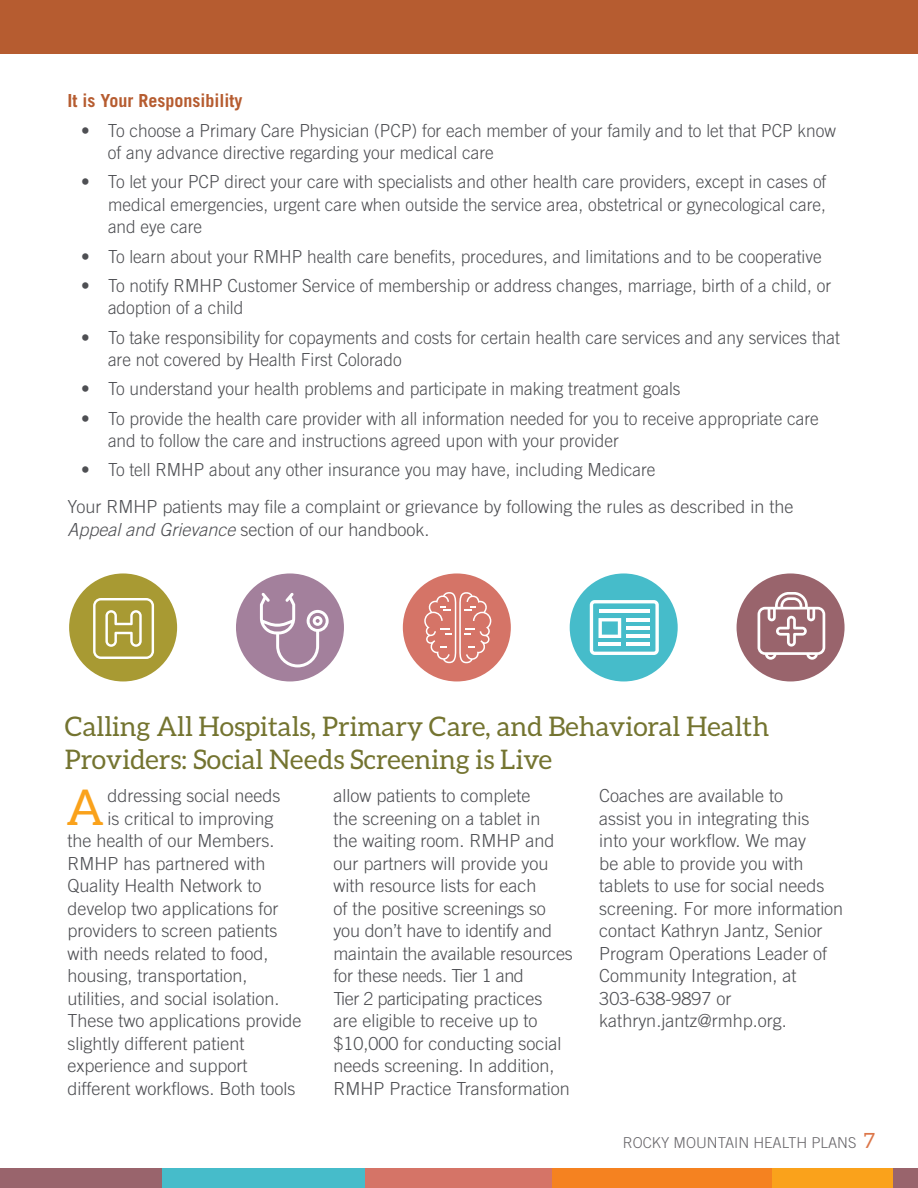
<style>
.page{position:relative;width:918px;height:1188px;background:#fff}
.page>*{position:absolute;margin:0;border:0;box-sizing:border-box;transform-origin:0 0}
.t1{font:49.35px "Aleo";color:#faa21b}
.t2{font:27px/33px "Aleo";color:#747430}
.t3{font:300 18px/22.5px "Trade Gothic LT Pro";color:#4e4f53}
.t4{font:300 18px/22.5px "Trade Gothic LT Pro";color:#4e4f53;scale:.96 1}
.t5{font:700 18px "Trade Gothic LT Pro";color:#b65c30}
.t6{font:300 15px "Trade Gothic LT Pro";color:#68666a}
.s1{font-style:italic}
.s2{font-family:"Aleo";font-weight:400;font-size:21px;color:#dc7649}
</style>
<div class="page">
<div style="left:870px;top:1168px;width:48px;height:20px;background:#99646c"></div>
<div style="left:0;top:1168px;width:165px;height:20px;background:#99646c"></div>
<div style="left:162px;top:1168px;width:207px;height:20px;background:#46bcca"></div>
<div style="left:366px;top:1168px;width:189px;height:20px;background:#d57467"></div>
<div style="left:552px;top:1168px;width:224px;height:20px;background:#f58220"></div>
<div style="left:772px;top:1168px;width:121px;height:20px;background:#faa21b"></div>
<div style="left:0;top:0;width:918px;height:54px;background:#b65c30"></div>
<div style="left:236px;top:573px;width:108px;height:108px;background:#a3809c;border-radius:50%"></div>
<svg style="left:260px;top:593px;width:69px;height:74px"></svg>
<div style="left:737px;top:573px;width:108px;height:108px;background:#99646c;border-radius:50%"></div>
<svg style="left:758px;top:592px;width:67px;height:68px"></svg>
<div style="left:570px;top:573px;width:108px;height:108px;background:#46bcca;border-radius:50%"></div>
<svg style="left:590px;top:600px;width:69px;height:55px"></svg>
<div style="left:403px;top:573px;width:108px;height:108px;background:#d57467;border-radius:50%"></div>
<svg style="left:424px;top:592px;width:67px;height:71px"></svg>
<div style="left:69px;top:573px;width:108px;height:108px;background:#a89a33;border-radius:50%"></div>
<svg style="left:93px;top:598px;width:61px;height:61px"></svg>
<p class="t5" style="left:67px;top:90px;width:177px">It is Your Responsibility</p>
<p class="t4" style="left:108px;top:119px;width:760px;text-indent:-27px">• To choose a Primary Care Physician (PCP) for each member of your family and to let that PCP know of any advance directive regarding your medical care</p>
<p class="t4" style="left:108px;top:171px;width:750px;text-align:justify;text-indent:-27px">• To let your PCP direct your care with specialists and other health care providers, except in cases of medical emergencies, urgent care when outside the service area, obstetrical or gynecological care, and eye care</p>
<p class="t4" style="left:81px;top:245px;width:773px">• To learn about your RMHP health care benefits, procedures, and limitations and to be cooperative</p>
<p class="t4" style="left:108px;top:274px;width:755px;text-indent:-27px">• To notify RMHP Customer Service of membership or address changes, marriage, birth of a child, or adoption of a child</p>
<p class="t4" style="left:108px;top:326px;width:764px;text-indent:-27px">• To take responsibility for copayments and costs for certain health care services and any services that are not covered by Health First Colorado</p>
<p class="t4" style="left:81px;top:378px;width:626px">• To understand your health problems and participate in making treatment goals</p>
<p class="t4" style="left:108px;top:407px;width:742px;text-indent:-27px">• To provide the health care provider with all information needed for you to receive appropriate care and to follow the care and instructions agreed upon with your provider</p>
<p class="t4" style="left:68px;top:452px;width:758px;line-height:36.8px;text-indent:14px">• To tell RMHP about any other insurance you may have, including Medicare<br>Your RMHP patients may file a complaint or grievance by following the rules as described in the</p>
<p class="t3" style="left:68px;top:518px;width:364px"><span class="s1">Appeal and Grievance</span> section of our handbook.</p>
<h2 class="t2" style="left:65px;top:709px;width:706px">Calling All Hospitals, Primary Care, and Behavioral Health<br>Providers: Social Needs Screening is Live</h2>
<h1 class="t1" style="left:66px;top:780px;width:40px">A</h1>
<p class="t3" style="left:108px;top:785px;width:174px">ddressing social needs</p>
<p class="t3" style="left:333px;top:785px;width:241px">allow patients to complete<br>the screening on a tablet in<br>the waiting room. RMHP and our partners will provide you with resource lists for each<br>of the positive screenings so you don’t have to identify and maintain the available resources for these needs. Tier 1 and<br>Tier 2 participating practices<br>are eligible to receive up to $10,000 for conducting social needs screening. In addition,<br>RMHP Practice Transformation</p>
<p class="t3" style="left:599px;top:785px;width:246px">Coaches are available to<br>assist you in integrating this<br>into your workflow. We may<br>be able to provide you with tablets to use for social needs screening. For more information contact Kathryn Jantz, Senior<br>Program Operations Leader of<br>Community Integration, at<br>303-638-9897 or kathryn.jantz@rmhp.org.</p>
<p class="t3" style="left:108px;top:807px;width:167px">is critical to improving</p>
<p class="t3" style="left:67px;top:830px;width:209px">the health of our Members.</p>
<p class="t3" style="left:67px;top:852px;width:200px">RMHP has partnered with</p>
<p class="t3" style="left:67px;top:875px;width:196px">Quality Health Network to</p>
<p class="t3" style="left:67px;top:897px;width:213px">develop two applications for</p>
<p class="t3" style="left:67px;top:920px;width:212px">providers to screen patients</p>
<p class="t3" style="left:67px;top:942px;width:203px">with needs related to food,</p>
<p class="t3" style="left:67px;top:965px;width:182px">housing, transportation,</p>
<p class="t3" style="left:67px;top:987px;width:214px">utilities, and social isolation.</p>
<p class="t3" style="left:67px;top:1010px;width:236px">These two applications provide</p>
<p class="t3" style="left:67px;top:1032px;width:179px">slightly different patient</p>
<p class="t3" style="left:67px;top:1055px;width:182px">experience and support</p>
<p class="t3" style="left:67px;top:1077px;width:230px">different workflows. Both tools</p>
<p class="t6" style="left:623px;top:1133px;width:254px">ROCKY MOUNTAIN HEALTH PLANS <span class="s2">7</span></p>
</div>
